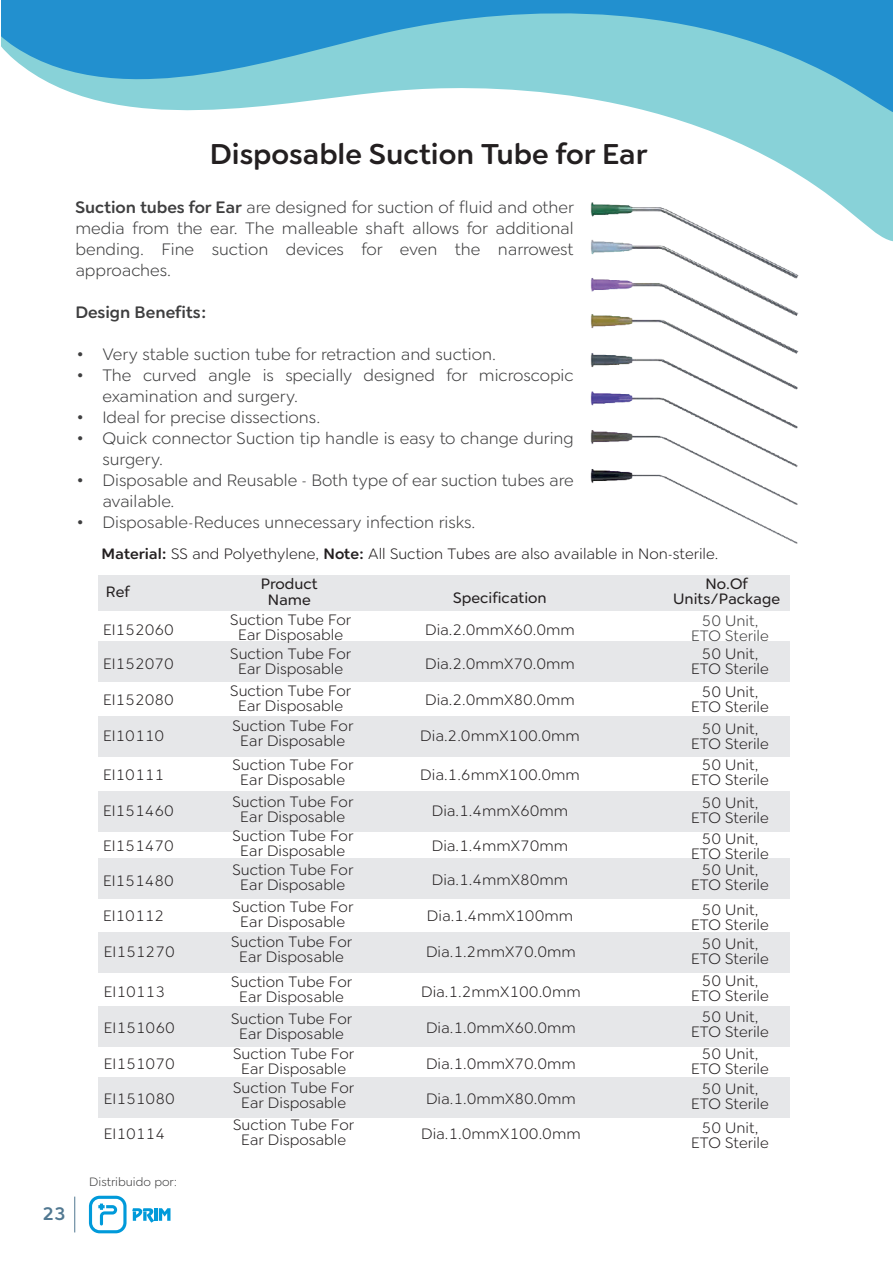
<style>
.page{position:relative;width:893px;height:1263px;background:#fff}
.page>*{position:absolute;margin:0;border:0;box-sizing:border-box;transform-origin:0 0}
.t1{font:500 28.5px "Cerco";color:#231f20}
.t2{font:500 18px "Cerco";color:#517891}
.t3{font:300 16.5px/21px "Cerco";color:#3e3e3f}
.t4{font:500 16.5px "Cerco";color:#3e3e3f}
.t5{font:300 15px/15px "Cerco";color:#231f20;text-align:center}
.t6{font:15px/16.5px "Cerco";color:#231f20;text-align:center}
.t7{font:300 15px/15px "Cerco";color:#3e3e3f;text-align:center}
.t8{font:300 12px "Cerco";color:#3e3e3f}
.s1{font-weight:500}
</style>
<div class="page">
<div style="left:98px;top:575px;width:692px;height:36px;background:#e6e7e9"></div>
<div style="left:98px;top:641px;width:692px;height:41px;background:#e6e7e9"></div>
<div style="left:98px;top:716px;width:692px;height:40px;background:#e6e7e9"></div>
<div style="left:98px;top:792px;width:692px;height:40px;background:#e6e7e9"></div>
<div style="left:98px;top:858px;width:692px;height:41px;background:#e6e7e9"></div>
<div style="left:98px;top:932px;width:692px;height:40px;background:#e6e7e9"></div>
<div style="left:98px;top:1006px;width:692px;height:40px;background:#e6e7e9"></div>
<div style="left:98px;top:1077px;width:692px;height:40px;background:#e6e7e9"></div>
<img style="left:590px;top:247px;width:209px;height:297px">
<svg style="left:590px;top:125px;width:303px;height:122px"></svg>
<svg style="left:1px;top:0;width:892px;height:125px"></svg>
<svg style="left:89px;top:1196px;width:81px;height:37px"></svg>
<hr style="left:74px;top:1196px;width:1px;height:36px;background:#517891">
<h1 class="t1" style="left:210px;top:131px;width:439px">Disposable Suction Tube for Ear</h1>
<p class="t3" style="left:75px;top:196px;width:500px;text-align:justify"><span class="s1">Suction tubes for Ear</span> are designed for suction of fluid and other media from the ear. The malleable shaft allows for additional bending. Fine suction devices for even the narrowest approaches.</p>
<p class="t4" style="left:75px;top:299px;width:132px">Design Benefits:</p>
<p class="t3" style="left:75px;top:343px;width:422px">• Very stable suction tube for retraction and suction.</p>
<p class="t3" style="left:102px;top:364px;width:473px;text-indent:-27px">• The curved angle is specially designed for microscopic examination and surgery.</p>
<p class="t3" style="left:75px;top:406px;width:246px">• Ideal for precise dissections.</p>
<p class="t3" style="left:102px;top:427px;width:473px;text-indent:-27px">• Quick connector Suction tip handle is easy to change during surgery.</p>
<p class="t3" style="left:102px;top:469px;width:473px;text-indent:-27px">• Disposable and Reusable - Both type of ear suction tubes are available.</p>
<p class="t3" style="left:75px;top:511px;width:402px">• Disposable-Reduces unnecessary infection risks.</p>
<p class="t5" style="left:102px;top:545px;width:618px"><span class="s1">Material:</span> SS and Polyethylene, <span class="s1">Note:</span> All Suction Tubes are also available in Non-sterile.</p>
<p class="t6" style="left:673px;top:575px;width:109px;line-height:15px">No.Of<br>Units/Package</p>
<p class="t6" style="left:106px;top:582px;width:25px">Ref</p>
<p class="t6" style="left:261px;top:574px;width:58px">Product<br>Name</p>
<p class="t5" style="left:103px;top:621px;width:73px">EI152060</p>
<p class="t5" style="left:230px;top:611px;width:122px">Suction Tube For<br>Ear Disposable</p>
<p class="t5" style="left:230px;top:645px;width:122px">Suction Tube For<br>Ear Disposable</p>
<p class="t5" style="left:230px;top:682px;width:122px">Suction Tube For<br>Ear Disposable</p>
<p class="t6" style="left:453px;top:588px;width:95px">Specification</p>
<p class="t7" style="left:691px;top:613px;width:79px">50 Unit,<br>ETO Sterile</p>
<p class="t5" style="left:425px;top:621px;width:151px">Dia.2.0mmX60.0mm</p>
<p class="t5" style="left:103px;top:656px;width:73px">EI152070</p>
<p class="t5" style="left:425px;top:656px;width:151px">Dia.2.0mmX70.0mm</p>
<p class="t5" style="left:691px;top:645px;width:79px">50 Unit,<br>ETO Sterile</p>
<p class="t5" style="left:103px;top:691px;width:73px">EI152080</p>
<p class="t5" style="left:425px;top:691px;width:151px">Dia.2.0mmX80.0mm</p>
<p class="t5" style="left:691px;top:684px;width:79px">50 Unit,<br>ETO Sterile</p>
<p class="t5" style="left:103px;top:728px;width:63px">EI10110</p>
<p class="t5" style="left:232px;top:717px;width:122px">Suction Tube For<br>Ear Disposable</p>
<p class="t5" style="left:232px;top:756px;width:122px">Suction Tube For<br>Ear Disposable</p>
<p class="t5" style="left:232px;top:793px;width:122px">Suction Tube For<br>Ear Disposable</p>
<p class="t5" style="left:420px;top:728px;width:161px">Dia.2.0mmX100.0mm</p>
<p class="t5" style="left:691px;top:721px;width:79px">50 Unit,<br>ETO Sterile</p>
<p class="t5" style="left:103px;top:767px;width:63px">EI10111</p>
<p class="t5" style="left:420px;top:767px;width:161px">Dia.1.6mmX100.0mm</p>
<p class="t5" style="left:691px;top:756px;width:79px">50 Unit,<br>ETO Sterile</p>
<p class="t5" style="left:103px;top:802px;width:73px">EI151460</p>
<p class="t5" style="left:432px;top:802px;width:138px">Dia.1.4mmX60mm</p>
<p class="t5" style="left:691px;top:795px;width:79px">50 Unit,<br>ETO Sterile</p>
<p class="t5" style="left:103px;top:837px;width:73px">EI151470</p>
<p class="t5" style="left:232px;top:827px;width:122px">Suction Tube For<br>Ear Disposable</p>
<p class="t5" style="left:232px;top:861px;width:122px">Suction Tube For<br>Ear Disposable</p>
<p class="t5" style="left:232px;top:898px;width:122px">Suction Tube For<br>Ear Disposable</p>
<p class="t5" style="left:432px;top:837px;width:138px">Dia.1.4mmX70mm</p>
<p class="t5" style="left:691px;top:830px;width:79px">50 Unit,<br>ETO Sterile</p>
<p class="t5" style="left:103px;top:872px;width:73px">EI151480</p>
<p class="t5" style="left:432px;top:872px;width:138px">Dia.1.4mmX80mm</p>
<p class="t5" style="left:691px;top:862px;width:79px">50 Unit,<br>ETO Sterile</p>
<p class="t5" style="left:103px;top:907px;width:63px">EI10112</p>
<p class="t5" style="left:427px;top:907px;width:148px">Dia.1.4mmX100mm</p>
<p class="t5" style="left:691px;top:902px;width:79px">50 Unit,<br>ETO Sterile</p>
<p class="t5" style="left:104px;top:943px;width:73px">EI151270</p>
<p class="t5" style="left:231px;top:933px;width:122px">Suction Tube For<br>Ear Disposable</p>
<p class="t5" style="left:231px;top:973px;width:122px">Suction Tube For<br>Ear Disposable</p>
<p class="t5" style="left:231px;top:1010px;width:122px">Suction Tube For<br>Ear Disposable</p>
<p class="t5" style="left:426px;top:943px;width:151px">Dia.1.2mmX70.0mm</p>
<p class="t5" style="left:691px;top:935px;width:79px">50 Unit,<br>ETO Sterile</p>
<p class="t5" style="left:104px;top:984px;width:63px">EI10113</p>
<p class="t5" style="left:421px;top:984px;width:161px">Dia.1.2mmX100.0mm</p>
<p class="t5" style="left:691px;top:972px;width:79px">50 Unit,<br>ETO Sterile</p>
<p class="t5" style="left:104px;top:1019px;width:73px">EI151060</p>
<p class="t5" style="left:426px;top:1019px;width:151px">Dia.1.0mmX60.0mm</p>
<p class="t5" style="left:691px;top:1009px;width:79px">50 Unit,<br>ETO Sterile</p>
<p class="t5" style="left:104px;top:1056px;width:73px">EI151070</p>
<p class="t5" style="left:233px;top:1045px;width:122px">Suction Tube For<br>Ear Disposable</p>
<p class="t5" style="left:233px;top:1080px;width:122px">Suction Tube For<br>Ear Disposable</p>
<p class="t5" style="left:233px;top:1117px;width:122px">Suction Tube For<br>Ear Disposable</p>
<p class="t5" style="left:426px;top:1056px;width:151px">Dia.1.0mmX70.0mm</p>
<p class="t5" style="left:691px;top:1045px;width:79px">50 Unit,<br>ETO Sterile</p>
<p class="t5" style="left:104px;top:1090px;width:73px">EI151080</p>
<p class="t5" style="left:426px;top:1090px;width:151px">Dia.1.0mmX80.0mm</p>
<p class="t5" style="left:691px;top:1080px;width:79px">50 Unit,<br>ETO Sterile</p>
<p class="t5" style="left:104px;top:1125px;width:63px">EI10114</p>
<p class="t5" style="left:421px;top:1125px;width:161px">Dia.1.0mmX100.0mm</p>
<p class="t5" style="left:691px;top:1120px;width:79px">50 Unit,<br>ETO Sterile</p>
<p class="t2" style="left:42px;top:1199px;width:25px">23</p>
<p class="t8" style="left:89px;top:1173px;width:89px">Distribuido por:</p>
</div>
